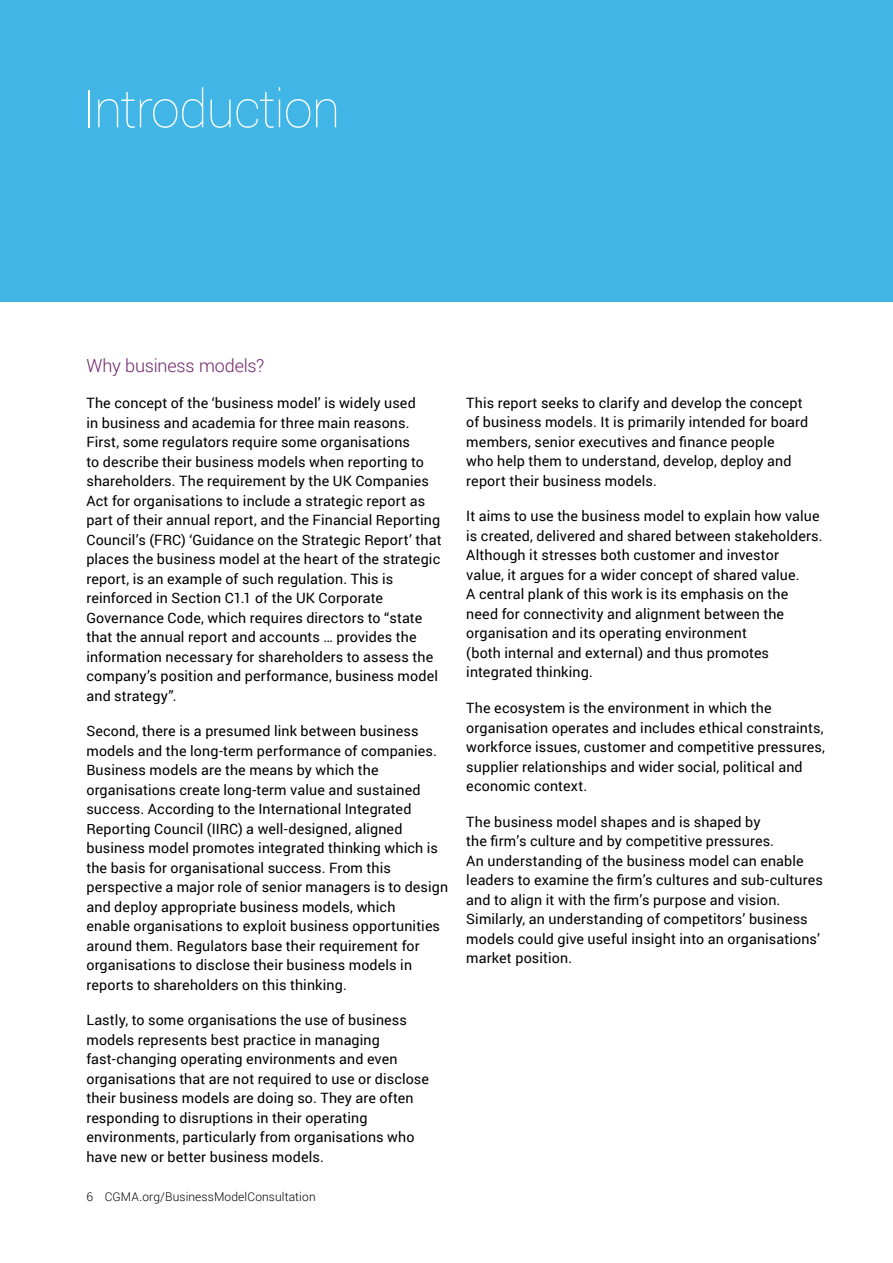
<style>
.page{position:relative;width:893px;height:1263px;background:#fff}
.page>*{position:absolute;margin:0;border:0;box-sizing:border-box;transform-origin:0 0}
.t1{font:100 52.5px "Roboto";letter-spacing:-.025em;color:#fff}
.t2{font:300 18px "Roboto";letter-spacing:-.01em;color:#72246c}
.t3{font:14.25px/19.5px "Roboto";letter-spacing:.01em;color:#000}
.t4{font:300 12px "Roboto";letter-spacing:.01em;color:#000}
</style>
<div class="page">
<div style="left:0;top:0;width:893px;height:301px;background:#41b6e6"></div>
<h1 class="t1" style="left:82px;top:72px;width:260px">Introduction</h1>
<p class="t2" style="left:86px;top:354px;width:179px">Why business models?</p>
<p class="t3" style="left:86px;top:393px;width:357px">The concept of the ‘business model’ is widely used<br>in business and academia for three main reasons.<br>First, some regulators require some organisations<br>to describe their business models when reporting to shareholders. The requirement by the UK Companies Act for organisations to include a strategic report as part of their annual report, and the Financial Reporting Council’s (FRC) ‘Guidance on the Strategic Report’ that places the business model at the heart of the strategic report, is an example of such regulation. This is reinforced in Section C1.1 of the UK Corporate Governance Code, which requires directors to “state that the annual report and accounts … provides the information necessary for shareholders to assess the company’s position and performance, business model and strategy”.</p>
<p class="t3" style="left:86px;top:721px;width:363px">Second, there is a presumed link between business models and the long-term performance of companies.<br>Business models are the means by which the organisations create long-term value and sustained success. According to the International Integrated Reporting Council (IIRC) a well-designed, aligned business model promotes integrated thinking which is the basis for organisational success. From this perspective a major role of senior managers is to design and deploy appropriate business models, which<br>enable organisations to exploit business opportunities around them. Regulators base their requirement for organisations to disclose their business models in reports to shareholders on this thinking.</p>
<p class="t3" style="left:86px;top:1010px;width:344px">Lastly, to some organisations the use of business models represents best practice in managing fast-changing operating environments and even organisations that are not required to use or disclose their business models are doing so. They are often responding to disruptions in their operating environments, particularly from organisations who have new or better business models.</p>
<p class="t4" style="left:86px;top:1188px;width:231px">6 CGMA.org/BusinessModelConsultation</p>
<p class="t3" style="left:466px;top:392px;width:343px">This report seeks to clarify and develop the concept of business models. It is primarily intended for board members, senior executives and finance people<br>who help them to understand, develop, deploy and report their business models.</p>
<p class="t3" style="left:466px;top:506px;width:358px">It aims to use the business model to explain how value is created, delivered and shared between stakeholders.<br>Although it stresses both customer and investor<br>value, it argues for a wider concept of shared value.<br>A central plank of this work is its emphasis on the need for connectivity and alignment between the organisation and its operating environment<br>(both internal and external) and thus promotes integrated thinking.</p>
<p class="t3" style="left:466px;top:698px;width:360px">The ecosystem is the environment in which the organisation operates and includes ethical constraints, workforce issues, customer and competitive pressures, supplier relationships and wider social, political and economic context.</p>
<p class="t3" style="left:466px;top:811px;width:358px">The business model shapes and is shaped by<br>the firm’s culture and by competitive pressures.<br>An understanding of the business model can enable leaders to examine the firm’s cultures and sub-cultures and to align it with the firm’s purpose and vision.<br>Similarly, an understanding of competitors’ business models could give useful insight into an organisations’ market position.</p>
</div>
